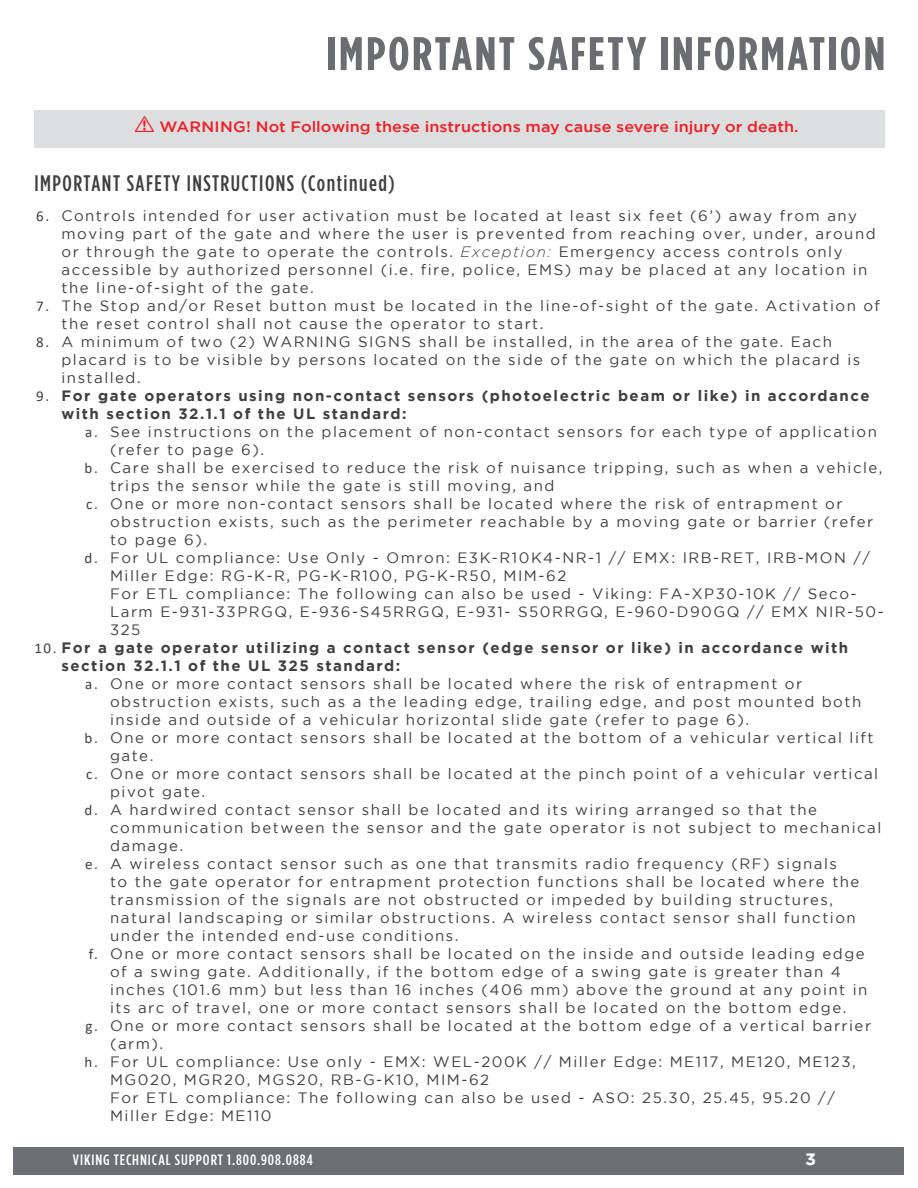
<style>
.page{position:relative;width:918px;height:1188px;background:#fff}
.page>*{position:absolute;margin:0;border:0;box-sizing:border-box;transform-origin:0 0}
.t1{font:700 47.1px "Gotham Condensed";letter-spacing:.05em;color:#6c6d70;scale:1.08 1}
.t2{font:500 22.5px "Gotham Condensed";letter-spacing:.065em;color:#404041}
.t3{font:700 16.5px "Gotham";color:#fff;scale:1.08 1}
.t4{font:15px/18px "Gotham";letter-spacing:.1em;color:#404041}
.t5{font:700 15px/18px "Gotham";letter-spacing:.1em;color:#404041}
.t6{font:15px "Gotham";letter-spacing:.1em;color:#403f41}
.t7{font:500 15px "Gotham";color:#ed1f26;scale:1.08 1}
.t8{font:500 15px "Gotham Condensed";letter-spacing:.06em;color:#fff;scale:1.08 1}
.s1{font-family:"Hazard";font-weight:400;font-size:22.5px}
.s2{font-family:"Calibri"}
.s3{font-weight:300;font-style:italic}
.s4{font-family:"Calibri";font-weight:400}
.s5{font-family:"Calibri";color:#404041}
.s6{color:#404041}
.s7{color:#403f41}
</style>
<div class="page">
<div style="left:14px;top:1147px;width:890px;height:27px;background:#6d6e71"></div>
<div style="left:34px;top:110px;width:851px;height:38px;background:#dddee0"></div>
<h1 class="t1" style="left:326px;top:27px;width:519px">IMPORTANT SAFETY INFORMATION</h1>
<p class="t7" style="left:135px;top:119px;width:616px"><span class="s1">!</span> WARNING! Not Following these instructions may cause severe injury or death.</p>
<h2 class="t2" style="left:34px;top:171px;width:362px">IMPORTANT SAFETY INSTRUCTIONS (Continued)</h2>
<p class="t4" style="left:61px;top:207px;width:816px;text-indent:-25px"><span class="s2">6.</span> Controls intended for user activation must be located at least six feet (6’) away from any moving part of the gate and where the user is prevented from reaching over, under, around or through the gate to operate the controls. <span class="s3">Exception:</span> Emergency access controls only accessible by authorized personnel (i.e. fire, police, EMS) may be placed at any location in the line-of-sight of the gate.</p>
<p class="t4" style="left:61px;top:297px;width:820px;text-indent:-25px"><span class="s2">7.</span> The Stop and/or Reset button must be located in the line-of-sight of the gate. Activation of the reset control shall not cause the operator to start.</p>
<p class="t4" style="left:61px;top:333px;width:800px;text-indent:-25px"><span class="s2">8.</span> A minimum of two (2) WARNING SIGNS shall be installed, in the area of the gate. Each placard is to be visible by persons located on the side of the gate on which the placard is installed.</p>
<p class="t5" style="left:61px;top:386px;width:810px;text-indent:-25px"><span class="s4">9.</span> For gate operators using non-contact sensors (photoelectric beam or like) in accordance with section 32.1.1 of the UL standard:</p>
<p class="t4" style="left:85px;top:423px;width:793px"><span class="s2">a.</span> See instructions on the placement of non-contact sensors for each type of application</p>
<p class="t4" style="left:110px;top:441px;width:156px">(refer to page 6).</p>
<p class="t4" style="left:85px;top:459px;width:799px"><span class="s2">b.</span> Care shall be exercised to reduce the risk of nuisance tripping, such as when a vehicle,</p>
<p class="t4" style="left:110px;top:477px;width:446px">trips the sensor while the gate is still moving, and</p>
<p class="t4" style="left:86px;top:495px;width:758px"><span class="s2">c.</span> One or more non-contact sensors shall be located where the risk of entrapment or</p>
<p class="t4" style="left:110px;top:513px;width:765px">obstruction exists, such as the perimeter reachable by a moving gate or barrier (refer</p>
<p class="t4" style="left:110px;top:531px;width:99px">to page 6).</p>
<p class="t6" style="left:85px;top:550px;width:787px"><span class="s5">d.</span> <span class="s6">For UL compliance: Use Only -</span> Omron: E3K-R10K4-NR-1 // EMX: IRB-RET, IRB-MON //</p>
<p class="t6" style="left:110px;top:568px;width:458px">Miller Edge: RG-K-R, PG-K-R100, PG-K-R50, MIM-62</p>
<p class="t4" style="left:110px;top:585px;width:748px">For ETL compliance: The following can also be used - Viking: FA-XP30-10K // <span class="s7">Seco-</span></p>
<p class="t6" style="left:110px;top:604px;width:775px">Larm E-931-33PRGQ, E-936-S45RRGQ, E-931- S50RRGQ, E-960-D90GQ // EMX NIR-50-</p>
<p class="t6" style="left:110px;top:622px;width:32px">325</p>
<p class="t5" style="left:34px;top:638px;width:815px"><span class="s4">10.</span> For a gate operator utilizing a contact sensor (edge sensor or like) in accordance with</p>
<p class="t5" style="left:61px;top:656px;width:340px">section 32.1.1 of the UL 325 standard:</p>
<p class="t4" style="left:85px;top:675px;width:718px"><span class="s2">a.</span> One or more contact sensors shall be located where the risk of entrapment or</p>
<p class="t4" style="left:110px;top:693px;width:753px">obstruction exists, such as a the leading edge, trailing edge, and post mounted both</p>
<p class="t4" style="left:110px;top:711px;width:641px">inside and outside of a vehicular horizontal slide gate (refer to page 6).</p>
<p class="t4" style="left:85px;top:729px;width:790px"><span class="s2">b.</span> One or more contact sensors shall be located at the bottom of a vehicular vertical lift</p>
<p class="t4" style="left:110px;top:747px;width:45px">gate.</p>
<p class="t4" style="left:86px;top:765px;width:794px"><span class="s2">c.</span> One or more contact sensors shall be located at the pinch point of a vehicular vertical</p>
<p class="t4" style="left:110px;top:783px;width:97px">pivot gate.</p>
<p class="t4" style="left:85px;top:801px;width:734px"><span class="s2">d.</span> A hardwired contact sensor shall be located and its wiring arranged so that the</p>
<p class="t4" style="left:110px;top:819px;width:773px">communication between the sensor and the gate operator is not subject to mechanical</p>
<p class="t4" style="left:110px;top:837px;width:75px">damage.</p>
<p class="t4" style="left:85px;top:855px;width:753px"><span class="s2">e.</span> A wireless contact sensor such as one that transmits radio frequency (RF) signals</p>
<p class="t4" style="left:110px;top:873px;width:751px">to the gate operator for entrapment protection functions shall be located where the</p>
<p class="t4" style="left:110px;top:891px;width:725px">transmission of the signals are not obstructed or impeded by building structures,</p>
<p class="t4" style="left:110px;top:909px;width:747px">natural landscaping or similar obstructions. A wireless contact sensor shall function</p>
<p class="t4" style="left:110px;top:927px;width:350px">under the intended end-use conditions.</p>
<p class="t4" style="left:89px;top:945px;width:777px"><span class="s2">f.</span> One or more contact sensors shall be located on the inside and outside leading edge</p>
<p class="t4" style="left:110px;top:963px;width:732px">of a swing gate. Additionally, if the bottom edge of a swing gate is greater than 4</p>
<p class="t4" style="left:110px;top:981px;width:759px">inches (101.6 mm) but less than 16 inches (406 mm) above the ground at any point in</p>
<p class="t4" style="left:110px;top:999px;width:738px">its arc of travel, one or more contact sensors shall be located on the bottom edge.</p>
<p class="t4" style="left:85px;top:1017px;width:787px"><span class="s2">g.</span> One or more contact sensors shall be located at the bottom edge of a vertical barrier</p>
<p class="t4" style="left:110px;top:1035px;width:55px">(arm).</p>
<p class="t4" style="left:85px;top:1053px;width:773px"><span class="s2">h.</span> For UL compliance: Use only - EMX: WEL-200K // Miller Edge: ME117, ME120, ME123,</p>
<p class="t4" style="left:110px;top:1071px;width:381px">MG020, MGR20, MGS20, RB-G-K10, MIM-62</p>
<p class="t4" style="left:110px;top:1089px;width:726px">For ETL compliance: The following can also be used - ASO: 25.30, 25.45, 95.20 //</p>
<p class="t4" style="left:110px;top:1107px;width:163px">Miller Edge: ME110</p>
<p class="t8" style="left:73px;top:1151px;width:224px">VIKING TECHNICAL SUPPORT 1.800.908.0884</p>
<p class="t3" style="left:805px;top:1149px;width:12px">3</p>
</div>
